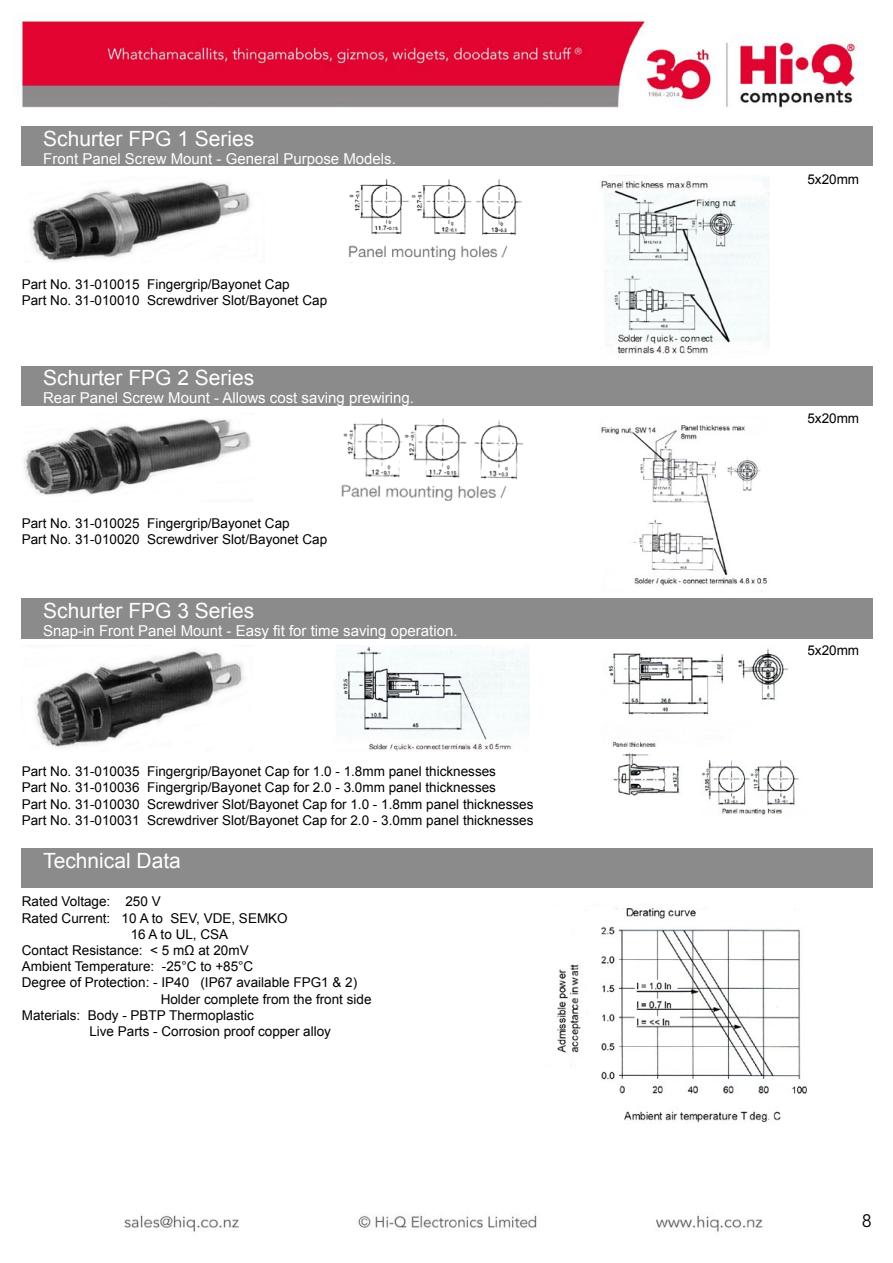
<style>
.page{position:relative;width:893px;height:1263px;background:#fff}
.page>*{position:absolute;margin:0;border:0;box-sizing:border-box;transform-origin:0 0}
.t1{font:21px "Arial";color:#fff}
.t2{font:18px "Avenir";color:#000}
.t3{font:15px "Arial";color:#fff}
.t4{font:13.5px/16.2px "Arial";color:#000}
</style>
<div class="page">
<img style="left:14px;top:17px;width:859px;height:1215px">
<div style="left:22px;top:126px;width:850px;height:40px;background:#8c8b8b"></div>
<div style="left:22px;top:366px;width:850px;height:39px;background:#8c8b8b"></div>
<div style="left:22px;top:599px;width:850px;height:39px;background:#8c8b8b"></div>
<img style="left:22px;top:174px;width:243px;height:89px">
<img style="left:340px;top:174px;width:188px;height:89px">
<img style="left:598px;top:174px;width:172px;height:183px">
<img style="left:22px;top:413px;width:232px;height:88px">
<img style="left:335px;top:413px;width:188px;height:88px">
<img style="left:598px;top:413px;width:172px;height:180px">
<img style="left:22px;top:646px;width:230px;height:105px">
<img style="left:334px;top:646px;width:195px;height:105px">
<img style="left:598px;top:646px;width:209px;height:171px">
<div style="left:22px;top:848px;width:850px;height:39px;background:#8c8b8b"></div>
<img style="left:540px;top:896px;width:267px;height:243px">
<h1 class="t1" style="left:43px;top:125px;width:213px">Schurter FPG 1 Series</h1>
<p class="t3" style="left:43px;top:149px;width:354px">Front Panel Screw Mount - General Purpose Models.</p>
<p class="t4" style="left:22px;top:276px;width:307px">Part No. 31-010015 Fingergrip/Bayonet Cap<br>Part No. 31-010010 Screwdriver Slot/Bayonet Cap</p>
<h1 class="t1" style="left:43px;top:364px;width:213px">Schurter FPG 2 Series</h1>
<p class="t3" style="left:43px;top:388px;width:372px">Rear Panel Screw Mount - Allows cost saving prewiring.</p>
<p class="t4" style="left:22px;top:515px;width:307px">Part No. 31-010025 Fingergrip/Bayonet Cap<br>Part No. 31-010020 Screwdriver Slot/Bayonet Cap</p>
<h1 class="t1" style="left:43px;top:597px;width:213px">Schurter FPG 3 Series</h1>
<p class="t3" style="left:43px;top:621px;width:416px">Snap-in Front Panel Mount - Easy fit for time saving operation.</p>
<p class="t4" style="left:22px;top:763px;width:513px">Part No. 31-010035 Fingergrip/Bayonet Cap for 1.0 - 1.8mm panel thicknesses<br>Part No. 31-010036 Fingergrip/Bayonet Cap for 2.0 - 3.0mm panel thicknesses<br>Part No. 31-010030 Screwdriver Slot/Bayonet Cap for 1.0 - 1.8mm panel thicknesses Part No. 31-010031 Screwdriver Slot/Bayonet Cap for 2.0 - 3.0mm panel thicknesses</p>
<h1 class="t1" style="left:43px;top:846px;width:139px">Technical Data</h1>
<p class="t4" style="left:22px;top:894px;width:140px">Rated Voltage: 250 V</p>
<p class="t4" style="left:22px;top:910px;width:267px">Rated Current: 10 A to SEV, VDE, SEMKO</p>
<p class="t4" style="left:131px;top:926px;width:99px">16 A to UL, CSA</p>
<p class="t4" style="left:22px;top:942px;width:228px">Contact Resistance: &lt; 5 mΩ at 20mV</p>
<p class="t4" style="left:22px;top:958px;width:233px">Ambient Temperature: -25°C to +85°C</p>
<p class="t4" style="left:22px;top:975px;width:337px">Degree of Protection: - IP40 (IP67 available FPG1 &amp; 2)</p>
<p class="t4" style="left:161px;top:991px;width:212px">Holder complete from the front side</p>
<p class="t4" style="left:22px;top:1007px;width:234px">Materials: Body - PBTP Thermoplastic</p>
<p class="t4" style="left:89px;top:1023px;width:243px">Live Parts - Corrosion proof copper alloy</p>
<p class="t4" style="left:807px;top:171px;width:53px">5x20mm</p>
<p class="t4" style="left:807px;top:410px;width:53px">5x20mm</p>
<p class="t4" style="left:807px;top:643px;width:53px">5x20mm</p>
<h2 class="t2" style="left:862px;top:1210px;width:12px">8</h2>
</div>
